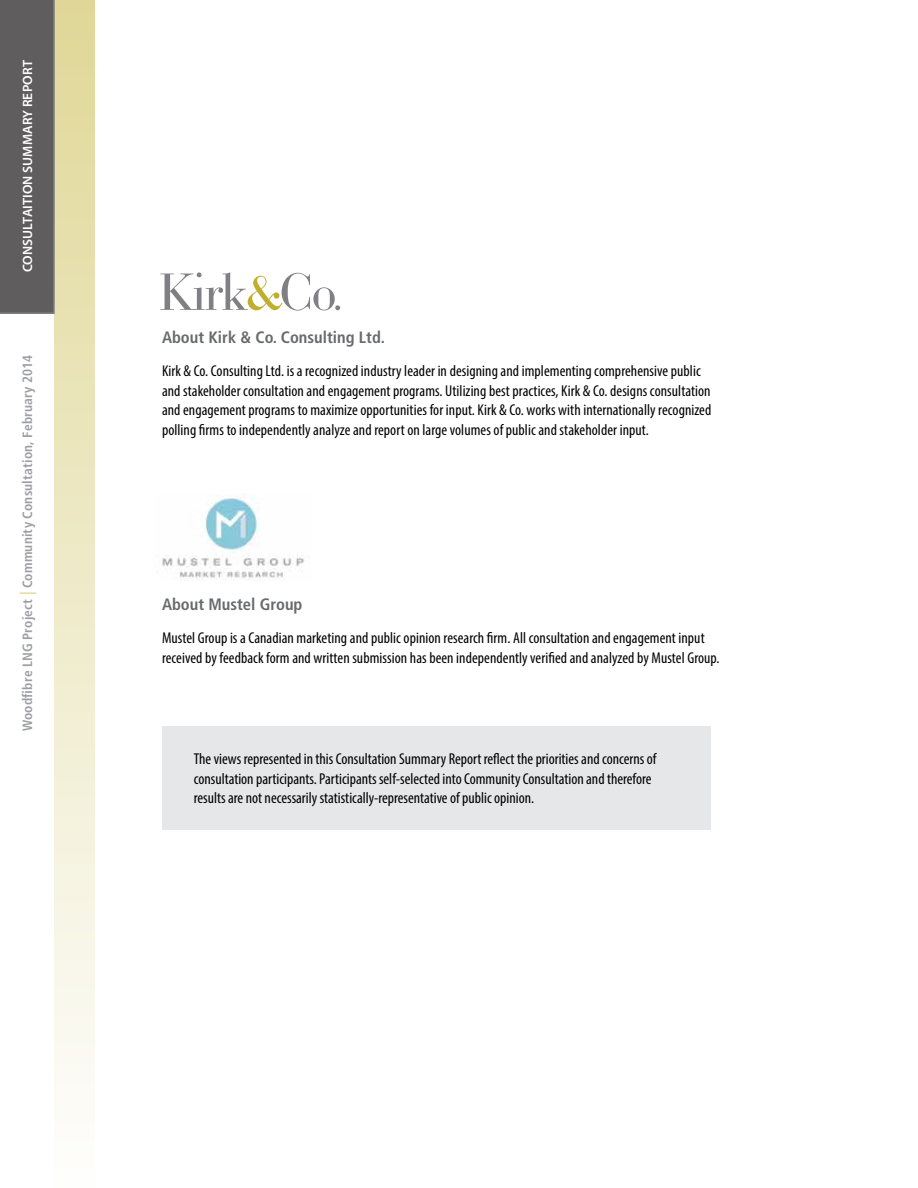
<style>
.page{position:relative;width:918px;height:1188px;background:#fff}
.page>*{position:absolute;margin:0;border:0;box-sizing:border-box;transform-origin:0 0}
.t1{font:700 condensed 16.5px "Frutiger";color:#696a6d}
.t2{font:condensed 15.75px/19.5px "Myriad Pro";letter-spacing:.005em;color:#000}
.t3{font:700 condensed 13.5px "Frutiger";letter-spacing:.015em;color:#9d9fa2}
.t4{font:600 13.5px "Myriad Pro";letter-spacing:.005em;color:#fff}
.s1{font-size:16.5px;color:#e3dba0}
</style>
<div class="page">
<div style="left:54px;top:0;width:40px;height:1188px;background:linear-gradient(to bottom,#e0d797,#fefefd)"></div>
<div style="left:0;top:0;width:55px;height:314px;background:#605d5e"></div>
<svg style="left:160px;top:272px;width:180px;height:39px"></svg>
<img style="left:162px;top:495px;width:142px;height:85px">
<div style="left:163px;top:726px;width:548px;height:103px;background:#e6e7e8"></div>
<p class="t4" style="left:19px;top:272px;width:213px;rotate:-90deg">CONSULTAITION SUMMARY REPORT</p>
<p class="t3" style="left:19px;top:731px;width:377px;rotate:-90deg">Woodfibre LNG Project <span class="s1">|</span> Community Consultation, February 2014</p>
<p class="t1" style="left:162px;top:328px;width:225px">About Kirk &amp; Co. Consulting Ltd.</p>
<p class="t2" style="left:162px;top:361px;width:551px">Kirk &amp; Co. Consulting Ltd. is a recognized industry leader in designing and implementing comprehensive public and stakeholder consultation and engagement programs. Utilizing best practices, Kirk &amp; Co. designs consultation and engagement programs to maximize opportunities for input. Kirk &amp; Co. works with internationally recognized polling firms to independently analyze and report on large volumes of public and stakeholder input.</p>
<p class="t1" style="left:162px;top:595px;width:142px">About Mustel Group</p>
<p class="t2" style="left:162px;top:628px;width:559px">Mustel Group is a Canadian marketing and public opinion research firm. All consultation and engagement input received by feedback form and written submission has been independently verified and analyzed by Mustel Group.</p>
<p class="t2" style="left:194px;top:749px;width:464px">The views represented in this Consultation Summary Report reflect the priorities and concerns of consultation participants. Participants self-selected into Community Consultation and therefore results are not necessarily statistically-representative of public opinion.</p>
</div>
